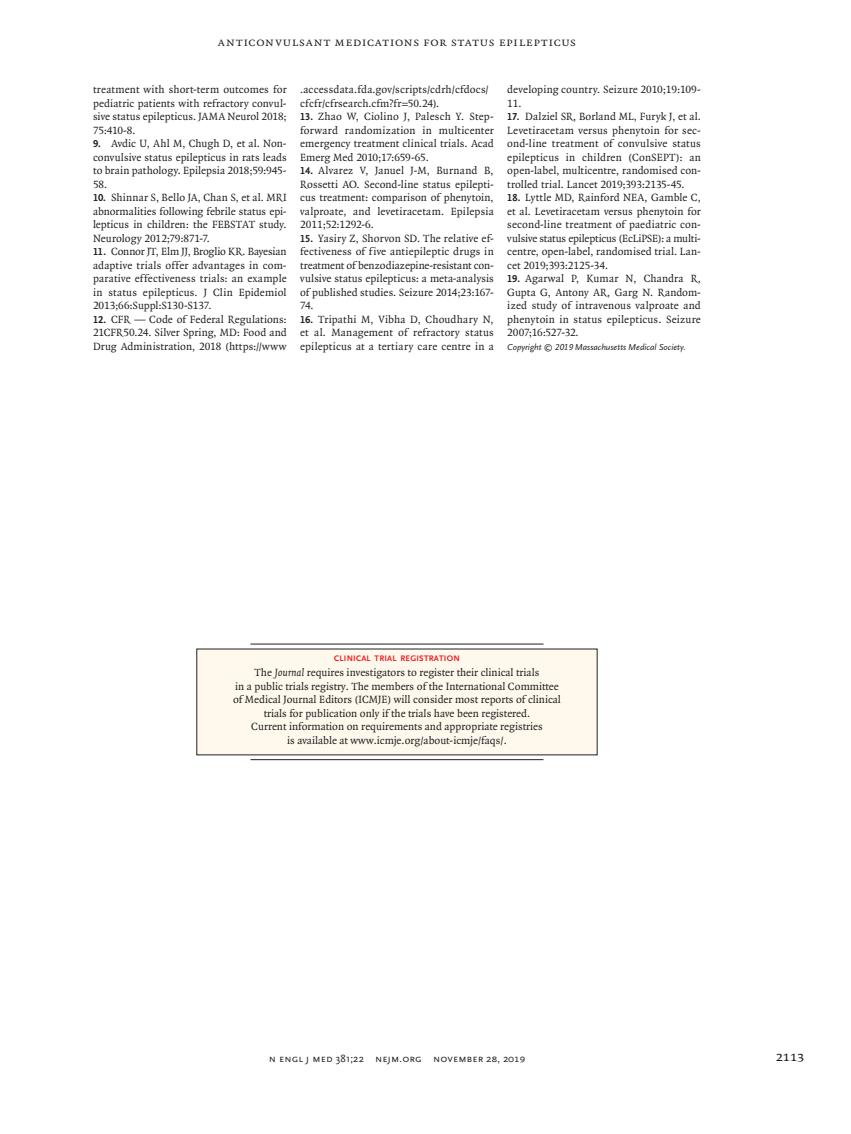
<style>
.page{position:relative;width:851px;height:1134px;background:#fff}
.page>*{position:absolute;margin:0;border:0;box-sizing:border-box;transform-origin:0 0}
.t1{font:14.25px "OTNEJM Quadraat Cap";color:#231f20}
.t2{font:12.75px "OTNEJM Quadraat Small Cap";letter-spacing:.05em;color:#231f20}
.t3{font:11.25px/13.5px "OTNEJM Quadraat";color:#231f20;text-align:justify}
.t4{font:11.25px/13.5px "OTNEJM Quadraat";letter-spacing:.02em;color:#231f20}
.t5{font:10.8px "OTNEJM Scala Sans LF Cap";letter-spacing:.01em;color:#231f20}
.t6{font:italic 9px "OTNEJM Scala Sans LF";color:#231f20}
.t7{font:700 8.4px "OTNEJM Scala Sans LF Cap";letter-spacing:.03em;color:#ee1d23}
.s1{font-family:"OTNEJM Scala Sans LF";font-weight:700;font-size:10.5px}
.s2{font-style:italic}
.s3{font-family:"OTNEJM Scala Sans OSF"}
.s4{font-family:"OTNEJM Scala Sans LF Small Cap"}
</style>
<div class="page">
<div style="left:197px;top:649px;width:400px;height:106px;background:#fef9ec"></div>
<hr style="left:250px;top:644px;width:293px;height:1px;background:#231f20">
<hr style="left:250px;top:759px;width:293px;height:1px;background:#231f20">
<p class="t2" style="left:218px;top:35px;width:359px">Anticonvulsant Medications for Status Epilepticus</p>
<p class="t3" style="left:93px;top:83px;width:195px">treatment with short-term outcomes for pediatric patients with refractory convul&shy;sive status epilepticus. JAMA Neurol 2018; 75:410-8.</p>
<p class="t3" style="left:93px;top:137px;width:195px"><span class="s1">9.</span> Avdic U, Ahl M, Chugh D, et al. Non&shy;convulsive status epilepticus in rats leads to brain pathology. Epilepsia 2018;59:945- 58.</p>
<p class="t3" style="left:93px;top:191px;width:195px"><span class="s1">10.</span> Shinnar S, Bello JA, Chan S, et al. MRI abnormalities following febrile status epi&shy;lepticus in children: the FEBSTAT study.<br>Neurology 2012;79:871-7.</p>
<p class="t3" style="left:93px;top:245px;width:195px"><span class="s1">11.</span> Connor JT, Elm JJ, Broglio KR. Bayesian adaptive trials offer advantages in com&shy;parative effectiveness trials: an example in status epilepticus. J Clin Epidemiol 2013;66:Suppl:S130-S137.</p>
<p class="t3" style="left:93px;top:312px;width:195px"><span class="s1">12.</span> CFR — Code of Federal Regulations:<br>21CFR50.24. Silver Spring, MD: Food and Drug Administration, 2018 (https://www</p>
<p class="t4" style="left:300px;top:83px;width:190px">.accessdata.fda.gov/scripts/cdrh/cfdocs/ cfcfr/cfrsearch.cfm?fr=50.24).</p>
<p class="t3" style="left:300px;top:110px;width:195px"><span class="s1">13.</span> Zhao W, Ciolino J, Palesch Y. Step&shy;forward randomization in multicenter emergency treatment clinical trials. Acad Emerg Med 2010;17:659-65.</p>
<p class="t3" style="left:300px;top:164px;width:195px"><span class="s1">14.</span> Alvarez V, Januel J-M, Burnand B, Rossetti AO. Second-line status epilepti&shy;cus treatment: comparison of phenytoin, valproate, and levetiracetam. Epilepsia 2011;52:1292-6.</p>
<p class="t3" style="left:300px;top:231px;width:195px"><span class="s1">15.</span> Yasiry Z, Shorvon SD. The relative ef&shy;fectiveness of five antiepileptic drugs in treatment of benzodiazepine-resistant con&shy;vulsive status epilepticus: a meta-analysis of published studies. Seizure 2014;23:167- 74.</p>
<p class="t3" style="left:300px;top:312px;width:195px"><span class="s1">16.</span> Tripathi M, Vibha D, Choudhary N, et al. Management of refractory status epilepticus at a tertiary care centre in a</p>
<p class="t3" style="left:507px;top:83px;width:195px">developing country. Seizure 2010;19:109-<br>11.</p>
<p class="t3" style="left:507px;top:110px;width:195px"><span class="s1">17.</span> Dalziel SR, Borland ML, Furyk J, et al.<br>Levetiracetam versus phenytoin for sec&shy;ond-line treatment of convulsive status epilepticus in children (ConSEPT): an open-label, multicentre, randomised con&shy;trolled trial. Lancet 2019;393:2135-45.</p>
<p class="t3" style="left:507px;top:191px;width:195px"><span class="s1">18.</span> Lyttle MD, Rainford NEA, Gamble C, et al. Levetiracetam versus phenytoin for second-line treatment of paediatric con&shy;vulsive status epilepticus (EcLiPSE): a multi&shy;centre, open-label, randomised trial. Lan&shy;cet 2019;393:2125-34.</p>
<p class="t3" style="left:507px;top:272px;width:195px"><span class="s1">19.</span> Agarwal P, Kumar N, Chandra R, Gupta G, Antony AR, Garg N. Random&shy;ized study of intravenous valproate and phenytoin in status epilepticus. Seizure 2007;16:527-32.</p>
<p class="t6" style="left:507px;top:342px;width:180px">Copyright © 2019 Massachusetts Medical Society.</p>
<p class="t7" style="left:334px;top:654px;width:127px">CLINICAL TRIAL REGISTRATION</p>
<p class="t3" style="left:233px;top:666px;width:329px;text-align:center">The <span class="s2">Journal</span> requires investigators to register their clinical trials<br>in a public trials registry. The members of the International Committee of Medical Journal Editors (ICMJE) will consider most reports of clinical trials for publication only if the trials have been registered.<br>Current information on requirements and appropriate registries<br>is available at www.icmje.org/about-icmje/faqs/.</p>
<p class="t5" style="left:269px;top:1053px;width:258px">n engl j med <span class="s3">381;22</span> nejm.org <span class="s4">November 28, 2019</span></p>
<p class="t1" style="left:775px;top:1048px;width:30px">2113</p>
</div>
